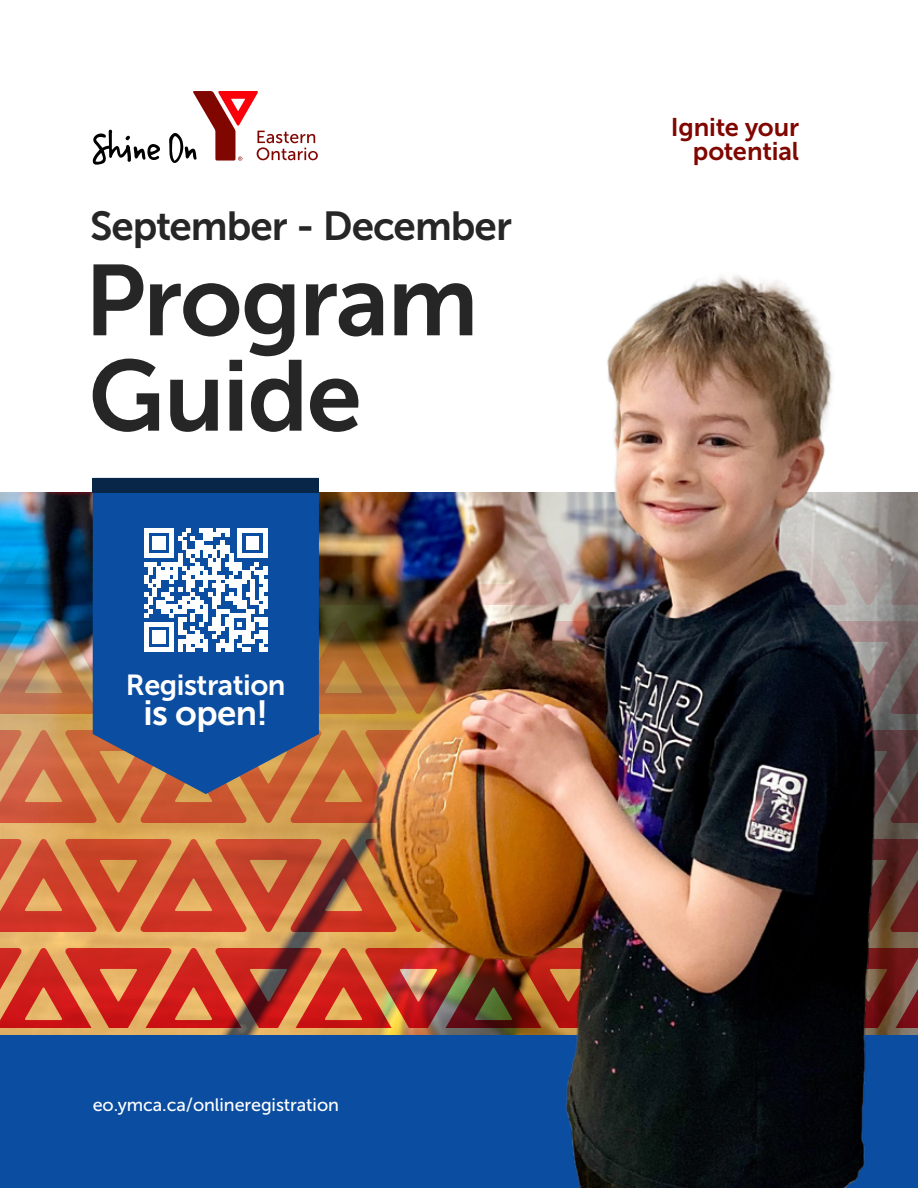
<style>
.page{position:relative;width:918px;height:1188px;background:#fff}
.page>*{position:absolute;margin:0;border:0;box-sizing:border-box;transform-origin:0 0}
.t1{font:99.9px/95.4px "Museo Sans 700";letter-spacing:-.02em;color:#262626}
.t2{font:40.35px "Museo Sans 700";letter-spacing:-.025em;color:#262626}
.t3{font:34.8px "Museo Sans 700";letter-spacing:-.015em;color:#fff}
.t4{font:28.8px "Museo Sans 700";letter-spacing:-.015em;color:#fff}
.t5{font:25.5px/24px "Museo Sans 700";letter-spacing:-.01em;color:#800600;text-align:right}
.t6{font:18px "Museo Sans 500";letter-spacing:-.005em;color:#fff}
</style>
<div class="page">
<img style="left:0;top:159px;width:918px;height:1029px">
<svg style="left:93px;top:91px;width:225px;height:74px"></svg>
<svg style="left:144px;top:528px;width:124px;height:124px"></svg>
<h2 class="t2" style="left:90px;top:204px;width:423px">September - December</h2>
<h1 class="t1" style="left:84px;top:253px;width:396px">Program<br>Guide</h1>
<h3 class="t4" style="left:126px;top:669px;width:161px">Registration</h3>
<h3 class="t3" style="left:143px;top:694px;width:126px">is open!</h3>
<p class="t6" style="left:93px;top:1095px;width:248px">eo.ymca.ca/onlineregistration</p>
<h3 class="t5" style="left:671px;top:115px;width:130px">Ignite your potential</h3>
</div>
